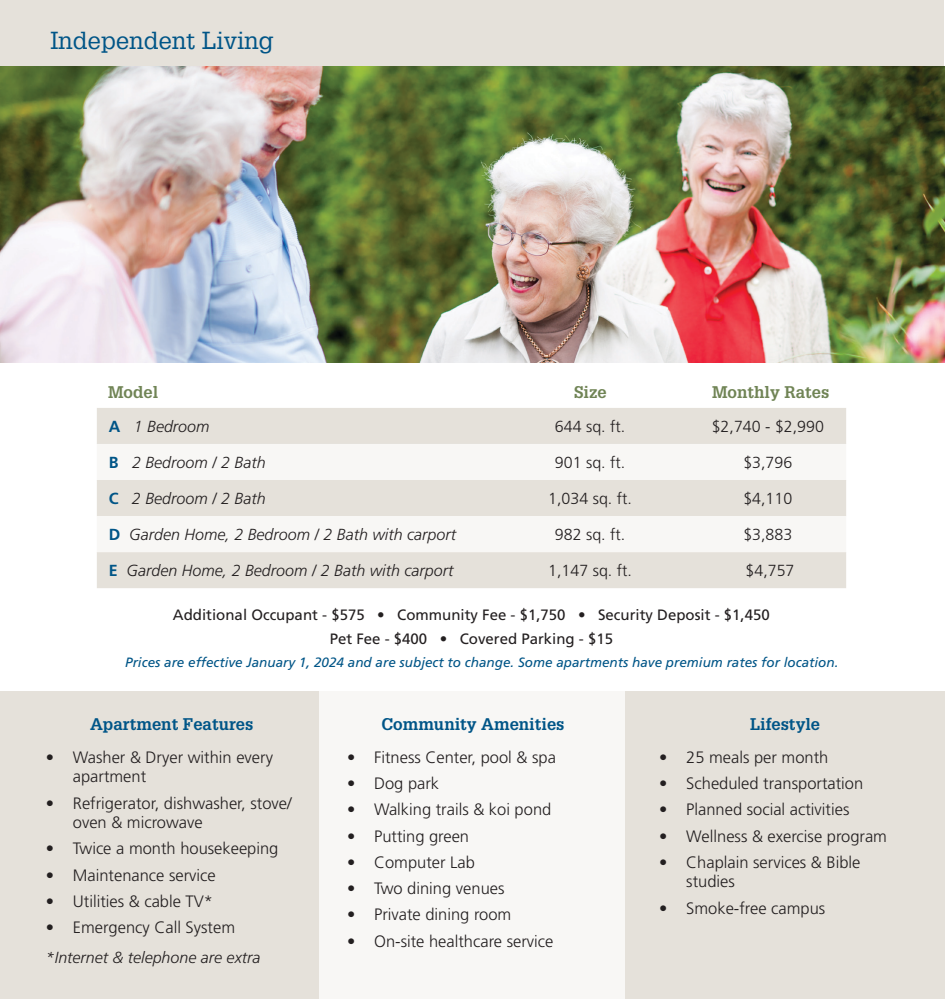
<style>
.page{position:relative;width:945px;height:999px;background:#fff}
.page>*{position:absolute;margin:0;border:0;box-sizing:border-box;transform-origin:0 0}
.t1{font:24px "Glypha LT Pro";color:#005587}
.t2{font:300 16.5px/19.5px "Frutiger LT Pro";color:#231f20}
.t3{font:700 16.5px "Glypha LT Std";color:#005587}
.t4{font:700 16.5px "Glypha LT Std";color:#708455}
.t5{font:italic 300 16.05px "Frutiger LT Pro";color:#231f20}
.t6{font:300 16.05px "Frutiger LT Pro";color:#231f20}
.t7{font:15px/24px "Frutiger LT Pro";color:#231f20;text-align:center}
.t8{font:italic 13.5px "Frutiger LT Pro";color:#005587}
.s1{font-weight:700;font-style:normal;color:#005587}
</style>
<div class="page">
<div style="left:97px;top:408px;width:749px;height:180px;background:#e5e1da"></div>
<svg style="left:97px;top:444px;width:749px;height:108px;fill:#f8f7f5"></svg>
<div style="left:0;top:691px;width:320px;height:308px;background:#e5e1da"></div>
<div style="left:320px;top:691px;width:306px;height:308px;background:#f8f7f5"></div>
<div style="left:625px;top:691px;width:320px;height:308px;background:#e5e1da"></div>
<div style="left:1px;top:0;width:943px;height:68px;background:#e5e1da"></div>
<img style="left:0;top:67px;width:945px;height:295px">
<h1 class="t1" style="left:50px;top:26px;width:225px">Independent Living</h1>
<p class="t4" style="left:108px;top:382px;width:52px">Model</p>
<p class="t4" style="left:574px;top:382px;width:34px">Size</p>
<p class="t4" style="left:712px;top:382px;width:119px">Monthly Rates</p>
<p class="t5" style="left:109px;top:417px;width:102px"><span class="s1">A</span> 1 Bedroom</p>
<p class="t6" style="left:555px;top:417px;width:72px">644 sq. ft.</p>
<p class="t6" style="left:712px;top:417px;width:114px">$2,740 - $2,990</p>
<p class="t5" style="left:109px;top:453px;width:158px"><span class="s1">B</span> 2 Bedroom / 2 Bath</p>
<p class="t6" style="left:555px;top:453px;width:72px">901 sq. ft.</p>
<p class="t6" style="left:743px;top:453px;width:51px">$3,796</p>
<p class="t5" style="left:109px;top:489px;width:158px"><span class="s1">C</span> 2 Bedroom / 2 Bath</p>
<p class="t6" style="left:548px;top:489px;width:85px">1,034 sq. ft.</p>
<p class="t6" style="left:743px;top:489px;width:51px">$4,110</p>
<p class="t5" style="left:109px;top:525px;width:349px"><span class="s1">D</span> Garden Home, 2 Bedroom / 2 Bath with carport</p>
<p class="t6" style="left:555px;top:525px;width:72px">982 sq. ft.</p>
<p class="t6" style="left:743px;top:525px;width:51px">$3,883</p>
<p class="t5" style="left:109px;top:561px;width:346px"><span class="s1">E</span> Garden Home, 2 Bedroom / 2 Bath with carport</p>
<p class="t6" style="left:548px;top:561px;width:85px">1,147 sq. ft.</p>
<p class="t6" style="left:746px;top:561px;width:51px">$4,757</p>
<p class="t7" style="left:173px;top:603px;width:598px">Additional Occupant - $575 • Community Fee - $1,750 • Security Deposit - $1,450<br>Pet Fee - $400 • Covered Parking - $15</p>
<p class="t8" style="left:125px;top:655px;width:715px">Prices are effective January 1, 2024 and are subject to change. Some apartments have premium rates for location.</p>
<p class="t3" style="left:90px;top:714px;width:165px">Apartment Features</p>
<p class="t2" style="left:73px;top:747px;width:202px;text-indent:-27px">• Washer &amp; Dryer within every apartment</p>
<p class="t2" style="left:73px;top:793px;width:220px;text-indent:-27px">• Refrigerator, dishwasher, stove/ oven &amp; microwave</p>
<p class="t2" style="left:46px;top:839px;width:234px">• Twice a month housekeeping</p>
<p class="t2" style="left:46px;top:865px;width:171px">• Maintenance service</p>
<p class="t2" style="left:46px;top:891px;width:169px">• Utilities &amp; cable TV*</p>
<p class="t2" style="left:46px;top:918px;width:191px">• Emergency Call System</p>
<p class="t5" style="left:46px;top:948px;width:216px">*Internet &amp; telephone are extra</p>
<p class="t3" style="left:381px;top:714px;width:185px">Community Amenities</p>
<p class="t2" style="left:347px;top:747px;width:210px">• Fitness Center, pool &amp; spa</p>
<p class="t2" style="left:347px;top:774px;width:94px">• Dog park</p>
<p class="t2" style="left:347px;top:800px;width:206px">• Walking trails &amp; koi pond</p>
<p class="t2" style="left:347px;top:826px;width:124px">• Putting green</p>
<p class="t2" style="left:347px;top:852px;width:129px">• Computer Lab</p>
<p class="t2" style="left:347px;top:879px;width:159px">• Two dining venues</p>
<p class="t2" style="left:347px;top:905px;width:166px">• Private dining room</p>
<p class="t2" style="left:347px;top:931px;width:208px">• On-site healthcare service</p>
<p class="t3" style="left:750px;top:714px;width:71px">Lifestyle</p>
<p class="t2" style="left:659px;top:748px;width:171px">• 25 meals per month</p>
<p class="t2" style="left:659px;top:774px;width:205px">• Scheduled transportation</p>
<p class="t2" style="left:659px;top:800px;width:192px">• Planned social activities</p>
<p class="t2" style="left:659px;top:826px;width:229px">• Wellness &amp; exercise program</p>
<p class="t2" style="left:686px;top:853px;width:176px;text-indent:-27px">• Chaplain services &amp; Bible studies</p>
<p class="t2" style="left:659px;top:898px;width:168px">• Smoke-free campus</p>
</div>
